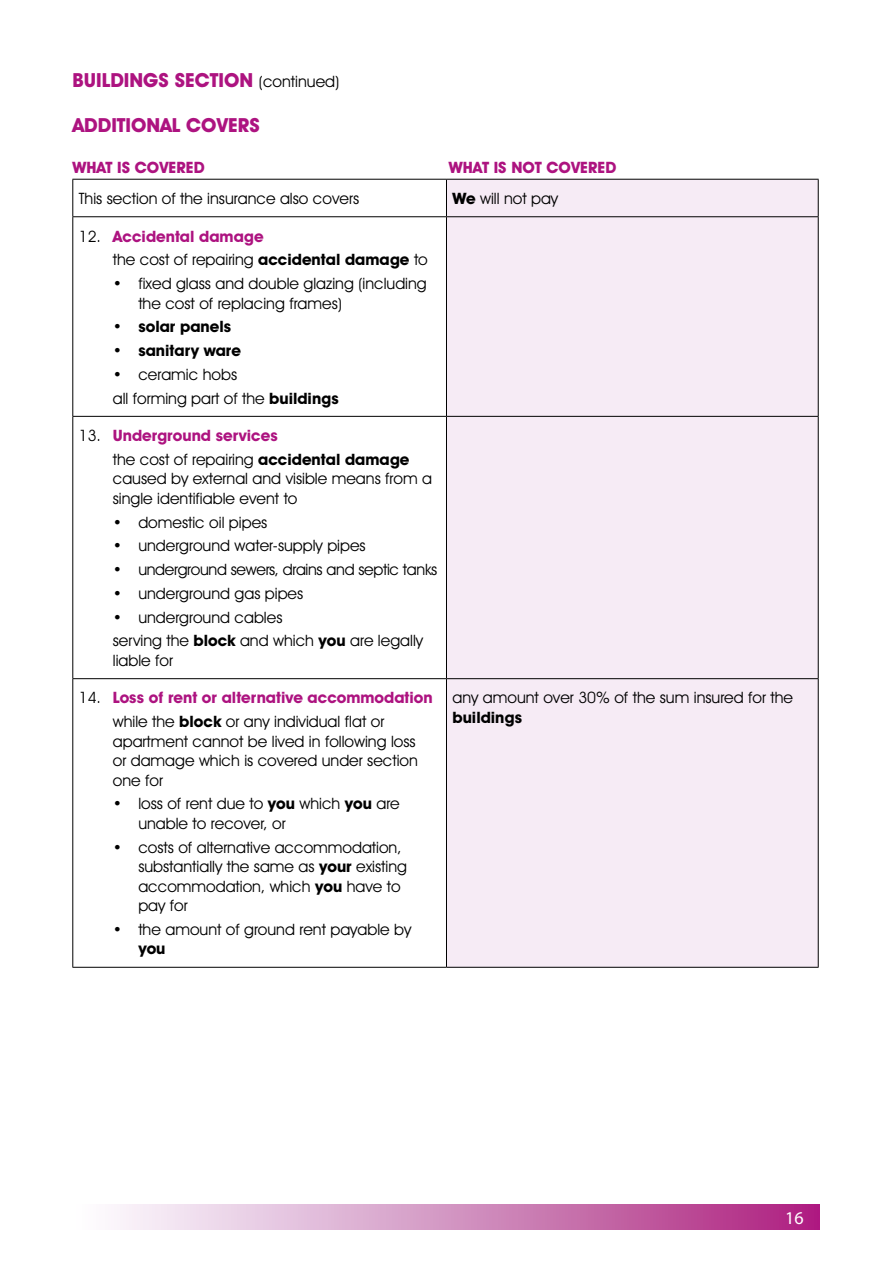
<style>
.page{position:relative;width:893px;height:1263px;background:#fff}
.page>*{position:absolute;margin:0;border:0;box-sizing:border-box;transform-origin:0 0}
.t1{font:700 19.5px "Avant Garde IT Cby BT";color:#ad1380}
.t2{font:18px "Myriad";color:#fff}
.t3{font:15.75px/19.5px "Avant Garde IT Cby BT";color:#000}
.t4{font:700 15.75px/23.7px "Avant Garde IT Cby BT";color:#ad1380}
.t5{font:15.75px "Avant Garde IT Cby BT";letter-spacing:-.02em;color:#000}
.t6{font:700 15.75px "Avant Garde IT Cby BT";color:#000}
.s1{font-weight:400;font-size:15.75px;color:#000}
.s2{font-weight:700}
.s3{font-weight:700;color:#ad1380}
.s4{font-weight:400}
.s5{font-weight:400;color:#000}
.s6{color:#000}
</style>
<div class="page">
<div style="left:72px;top:1205px;width:747px;height:25px;background:linear-gradient(to right,#fdffff,#ac227f)"></div>
<div style="left:447px;top:180px;width:371px;height:787px;background:#f6ebf5"></div>
<hr style="left:72px;top:179px;width:374px;height:1px;background:#000">
<hr style="left:72px;top:180px;width:1px;height:36px;background:#000">
<hr style="left:446px;top:179px;width:373px;height:1px;background:#000">
<hr style="left:446px;top:180px;width:1px;height:36px;background:#000">
<hr style="left:818px;top:180px;width:1px;height:36px;background:#000">
<hr style="left:72px;top:216px;width:374px;height:1px;background:#000">
<hr style="left:72px;top:217px;width:1px;height:199px;background:#000">
<hr style="left:446px;top:216px;width:373px;height:1px;background:#000">
<hr style="left:446px;top:217px;width:1px;height:199px;background:#000">
<hr style="left:818px;top:217px;width:1px;height:199px;background:#000">
<hr style="left:72px;top:416px;width:374px;height:1px;background:#000">
<hr style="left:72px;top:417px;width:1px;height:261px;background:#000">
<hr style="left:446px;top:416px;width:373px;height:1px;background:#000">
<hr style="left:446px;top:417px;width:1px;height:261px;background:#000">
<hr style="left:818px;top:417px;width:1px;height:261px;background:#000">
<hr style="left:72px;top:678px;width:374px;height:1px;background:#000">
<hr style="left:72px;top:679px;width:1px;height:288px;background:#000">
<hr style="left:446px;top:678px;width:373px;height:1px;background:#000">
<hr style="left:446px;top:679px;width:1px;height:288px;background:#000">
<hr style="left:818px;top:679px;width:1px;height:288px;background:#000">
<hr style="left:72px;top:967px;width:374px;height:1px;background:#000">
<hr style="left:446px;top:967px;width:373px;height:1px;background:#000">
<p class="t1" style="left:72px;top:68px;width:268px">BUILDINGS SECTION <span class="s1">(continued)</span></p>
<p class="t1" style="left:72px;top:113px;width:189px">ADDITIONAL COVERS</p>
<p class="t4" style="left:72px;top:155px;width:134px">WHAT IS COVERED</p>
<p class="t4" style="left:449px;top:155px;width:169px">WHAT IS NOT COVERED</p>
<p class="t3" style="left:79px;top:189px;width:282px">This section of the insurance also covers</p>
<p class="t3" style="left:452px;top:189px;width:107px"><span class="s2">We</span> will not pay</p>
<p class="t3" style="left:113px;top:224px;width:316px;line-height:23.7px;text-indent:-34px">12. <span class="s3">Accidental damage<br></span>the cost of repairing <span class="s2">accidental damage</span> to</p>
<p class="t3" style="left:138px;top:274px;width:290px;text-indent:-26px">• fixed glass and double glazing (including the cost of replacing frames)</p>
<p class="t6" style="left:113px;top:317px;width:120px"><span class="s4">•</span> solar panels</p>
<p class="t6" style="left:113px;top:341px;width:130px"><span class="s4">•</span> sanitary ware</p>
<p class="t3" style="left:113px;top:362px;width:228px;line-height:23.7px">• ceramic hobs<br>all forming part of the <span class="s2">buildings</span></p>
<p class="t3" style="left:113px;top:424px;width:298px;line-height:23.7px;text-indent:-34px">13. <span class="s3">Underground services<br></span>the cost of repairing <span class="s2">accidental damage</span></p>
<p class="t3" style="left:113px;top:469px;width:321px">caused by external and visible means from a single identifiable event to</p>
<p class="t3" style="left:113px;top:512px;width:156px">• domestic oil pipes</p>
<p class="t3" style="left:113px;top:536px;width:254px">• underground water-supply pipes</p>
<p class="t5" style="left:113px;top:560px;width:326px">• underground sewers, drains and septic tanks</p>
<p class="t3" style="left:113px;top:583px;width:192px">• underground gas pipes</p>
<p class="t3" style="left:113px;top:605px;width:312px;line-height:23.7px">• underground cables<br>serving the <span class="s2">block</span> and which <span class="s2">you</span> are legally</p>
<p class="t3" style="left:113px;top:650px;width:62px">liable for</p>
<p class="t4" style="left:113px;top:686px;width:321px;text-indent:-34px"><span class="s5">14.</span> Loss of rent or alternative accommodation <span class="s5">while the</span> <span class="s6">block</span> <span class="s5">or any individual flat or</span></p>
<p class="t3" style="left:113px;top:731px;width:307px">apartment cannot be lived in following loss or damage which is covered under section one for</p>
<p class="t3" style="left:138px;top:794px;width:263px;text-indent:-26px">• loss of rent due to <span class="s2">you</span> which <span class="s2">you</span> are unable to recover, or</p>
<p class="t3" style="left:138px;top:837px;width:270px;text-indent:-26px">• costs of alternative accommodation, substantially the same as <span class="s2">your</span> existing accommodation, which <span class="s2">you</span> have to pay for</p>
<p class="t3" style="left:113px;top:919px;width:300px">• the amount of ground rent payable by</p>
<p class="t6" style="left:138px;top:939px;width:29px">you</p>
<p class="t3" style="left:452px;top:688px;width:342px">any amount over 30% of the sum insured for the</p>
<p class="t6" style="left:452px;top:708px;width:71px">buildings</p>
<p class="t2" style="left:785px;top:1209px;width:20px">16</p>
</div>
